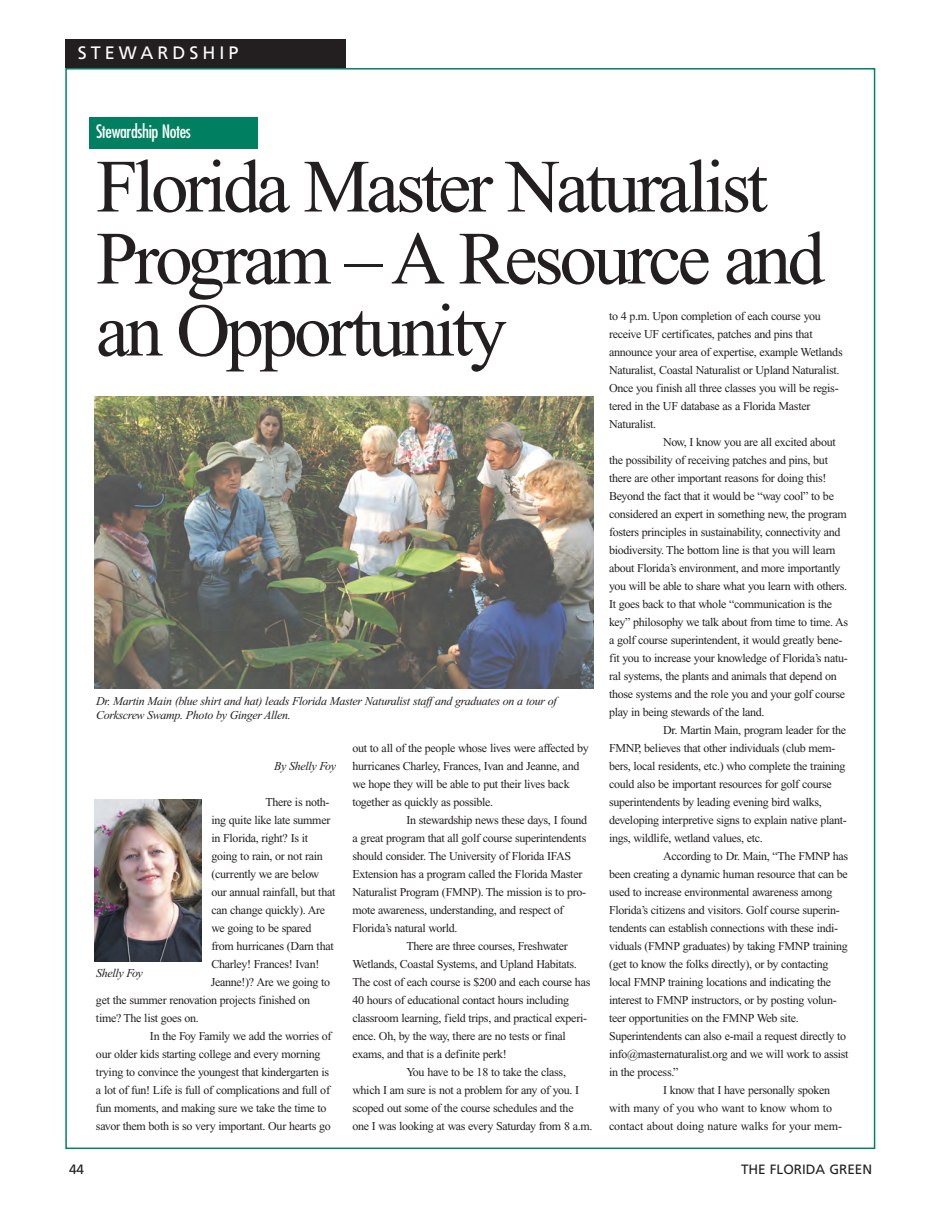
<style>
.page{position:relative;width:945px;height:1215px;background:#fff}
.page>*{position:absolute;margin:0;border:0;box-sizing:border-box;transform-origin:0 0}
.t1{font:75px/72px "Times New Roman";letter-spacing:-.05em;color:#231f20}
.t2{font:condensed 18px "Futura";letter-spacing:-.02em;color:#fff}
.t3{font:18px "Frutiger";letter-spacing:.22em;color:#fff}
.t4{font:13.5px "Frutiger";color:#231f20}
.t5{font:12px "Times New Roman";letter-spacing:-.025em;color:#231f20}
.t6{font:italic 12px/14.4px "Times New Roman";letter-spacing:-.025em;color:#231f20}
.t7{font:12px "Times New Roman";color:#231f20}
</style>
<div class="page">
<div style="left:89px;top:117px;width:169px;height:31px;background:#008061"></div>
<div style="left:65px;top:39px;width:281px;height:29px;background:#231f20"></div>
<img style="left:94px;top:396px;width:500px;height:292px">
<img style="left:94px;top:799px;width:107px;height:162px">
<h2 class="t3" style="left:78px;top:45px;width:162px">STEWARDSHIP</h2>
<h2 class="t2" style="left:96px;top:123px;width:96px">Stewardship Notes</h2>
<h1 class="t1" style="left:96px;top:157px;width:730px">Florida Master Naturalist<br>Program – A Resource and an Opportunity</h1>
<p class="t5" style="left:609px;top:311px;width:213px">to 4 p.m. Upon completion of each course you</p>
<p class="t5" style="left:609px;top:329px;width:205px">receive UF certificates, patches and pins that</p>
<p class="t5" style="left:609px;top:347px;width:235px">announce your area of expertise, example Wetlands</p>
<p class="t5" style="left:609px;top:365px;width:232px">Naturalist, Coastal Naturalist or Upland Naturalist.</p>
<p class="t5" style="left:609px;top:383px;width:231px">Once you finish all three classes you will be regis-</p>
<p class="t5" style="left:609px;top:401px;width:203px">tered in the UF database as a Florida Master</p>
<p class="t5" style="left:609px;top:419px;width:49px">Naturalist.</p>
<p class="t5" style="left:663px;top:437px;width:174px">Now, I know you are all excited about</p>
<p class="t5" style="left:609px;top:455px;width:221px">the possibility of receiving patches and pins, but</p>
<p class="t5" style="left:609px;top:473px;width:219px">there are other important reasons for doing this!</p>
<p class="t5" style="left:609px;top:491px;width:227px">Beyond the fact that it would be “way cool” to be</p>
<p class="t5" style="left:609px;top:509px;width:239px">considered an expert in something new, the program</p>
<p class="t5" style="left:609px;top:527px;width:233px">fosters principles in sustainability, connectivity and</p>
<p class="t5" style="left:609px;top:545px;width:228px">biodiversity. The bottom line is that you will learn</p>
<p class="t5" style="left:609px;top:563px;width:233px">about Florida’s environment, and more importantly</p>
<p class="t5" style="left:609px;top:581px;width:240px">you will be able to share what you learn with others.</p>
<p class="t5" style="left:609px;top:599px;width:225px">It goes back to that whole “communication is the</p>
<p class="t5" style="left:609px;top:617px;width:241px">key” philosophy we talk about from time to time. As</p>
<p class="t5" style="left:609px;top:635px;width:235px">a golf course superintendent, it would greatly bene-</p>
<p class="t5" style="left:609px;top:653px;width:240px">fit you to increase your knowledge of Florida’s natu-</p>
<p class="t5" style="left:609px;top:671px;width:229px">ral systems, the plants and animals that depend on</p>
<p class="t5" style="left:609px;top:689px;width:238px">those systems and the role you and your golf course</p>
<p class="t5" style="left:609px;top:707px;width:157px">play in being stewards of the land.</p>
<p class="t5" style="left:663px;top:725px;width:185px">Dr. Martin Main, program leader for the</p>
<p class="t5" style="left:609px;top:743px;width:228px">FMNP, believes that other individuals (club mem-</p>
<p class="t5" style="left:609px;top:761px;width:238px">bers, local residents, etc.) who complete the training</p>
<p class="t5" style="left:609px;top:779px;width:224px">could also be important resources for golf course</p>
<p class="t5" style="left:609px;top:797px;width:214px">superintendents by leading evening bird walks,</p>
<p class="t5" style="left:609px;top:815px;width:239px">developing interpretive signs to explain native plant-</p>
<p class="t5" style="left:609px;top:833px;width:155px">ings, wildlife, wetland values, etc.</p>
<p class="t5" style="left:663px;top:851px;width:187px">According to Dr. Main, “The FMNP has</p>
<p class="t5" style="left:609px;top:869px;width:240px">been creating a dynamic human resource that can be</p>
<p class="t5" style="left:609px;top:887px;width:225px">used to increase environmental awareness among</p>
<p class="t5" style="left:609px;top:905px;width:232px">Florida’s citizens and visitors. Golf course superin-</p>
<p class="t5" style="left:609px;top:923px;width:231px">tendents can establish connections with these indi-</p>
<p class="t5" style="left:609px;top:941px;width:240px">viduals (FMNP graduates) by taking FMNP training</p>
<p class="t5" style="left:609px;top:959px;width:221px">(get to know the folks directly), or by contacting</p>
<p class="t5" style="left:609px;top:977px;width:224px">local FMNP training locations and indicating the</p>
<p class="t5" style="left:609px;top:995px;width:229px">interest to FMNP instructors, or by posting volun-</p>
<p class="t5" style="left:609px;top:1013px;width:191px">teer opportunities on the FMNP Web site.</p>
<p class="t5" style="left:609px;top:1031px;width:239px">Superintendents can also e-mail a request directly to</p>
<p class="t5" style="left:609px;top:1049px;width:241px">info@masternaturalist.org and we will work to assist</p>
<p class="t5" style="left:609px;top:1067px;width:71px">in the process.”</p>
<p class="t5" style="left:663px;top:1085px;width:169px">I know that I have personally spoken</p>
<p class="t7" style="left:609px;top:1103px;width:225px">with many of you who want to know whom to</p>
<p class="t7" style="left:609px;top:1121px;width:235px">contact about doing nature walks for your mem-</p>
<p class="t6" style="left:96px;top:695px;width:462px">Dr. Martin Main (blue shirt and hat) leads Florida Master Naturalist staff and graduates on a tour of<br>Corkscrew Swamp. Photo by Ginger Allen.</p>
<p class="t5" style="left:352px;top:743px;width:238px">out to all of the people whose lives were affected by</p>
<p class="t5" style="left:352px;top:761px;width:228px">hurricanes Charley, Frances, Ivan and Jeanne, and</p>
<p class="t5" style="left:352px;top:779px;width:219px">we hope they will be able to put their lives back</p>
<p class="t5" style="left:352px;top:797px;width:142px">together as quickly as possible.</p>
<p class="t5" style="left:406px;top:815px;width:182px">In stewardship news these days, I found</p>
<p class="t5" style="left:352px;top:833px;width:235px">a great program that all golf course superintendents</p>
<p class="t5" style="left:352px;top:851px;width:220px">should consider. The University of Florida IFAS</p>
<p class="t5" style="left:352px;top:869px;width:231px">Extension has a program called the Florida Master</p>
<p class="t5" style="left:352px;top:887px;width:235px">Naturalist Program (FMNP). The mission is to pro-</p>
<p class="t5" style="left:352px;top:905px;width:213px">mote awareness, understanding, and respect of</p>
<p class="t5" style="left:352px;top:923px;width:107px">Florida’s natural world.</p>
<p class="t5" style="left:406px;top:941px;width:163px">There are three courses, Freshwater</p>
<p class="t5" style="left:352px;top:959px;width:226px">Wetlands, Coastal Systems, and Upland Habitats.</p>
<p class="t5" style="left:352px;top:977px;width:239px">The cost of each course is $200 and each course has</p>
<p class="t5" style="left:352px;top:995px;width:218px">40 hours of educational contact hours including</p>
<p class="t5" style="left:352px;top:1013px;width:236px">classroom learning, field trips, and practical experi-</p>
<p class="t5" style="left:352px;top:1031px;width:215px">ence. Oh, by the way, there are no tests or final</p>
<p class="t5" style="left:352px;top:1049px;width:156px">exams, and that is a definite perk!</p>
<p class="t5" style="left:406px;top:1067px;width:161px">You have to be 18 to take the class,</p>
<p class="t5" style="left:352px;top:1085px;width:228px">which I am sure is not a problem for any of you. I</p>
<p class="t5" style="left:352px;top:1103px;width:223px">scoped out some of the course schedules and the</p>
<p class="t5" style="left:352px;top:1121px;width:241px">one I was looking at was every Saturday from 8 a.m.</p>
<p class="t6" style="left:274px;top:759px;width:63px">By Shelly Foy</p>
<p class="t5" style="left:265px;top:797px;width:66px">There is noth-</p>
<p class="t5" style="left:211px;top:815px;width:120px">ing quite like late summer</p>
<p class="t5" style="left:211px;top:833px;width:98px">in Florida, right? Is it</p>
<p class="t5" style="left:211px;top:851px;width:113px">going to rain, or not rain</p>
<p class="t5" style="left:211px;top:869px;width:109px">(currently we are below</p>
<p class="t5" style="left:211px;top:887px;width:125px">our annual rainfall, but that</p>
<p class="t5" style="left:211px;top:905px;width:115px">can change quickly). Are</p>
<p class="t5" style="left:211px;top:923px;width:102px">we going to be spared</p>
<p class="t5" style="left:211px;top:941px;width:124px">from hurricanes (Darn that</p>
<p class="t5" style="left:211px;top:959px;width:109px">Charley! Frances! Ivan!</p>
<p class="t5" style="left:211px;top:977px;width:121px">Jeanne!)? Are we going to</p>
<p class="t5" style="left:96px;top:995px;width:216px">get the summer renovation projects finished on</p>
<p class="t5" style="left:96px;top:1013px;width:104px">time? The list goes on.</p>
<p class="t5" style="left:150px;top:1031px;width:183px">In the Foy Family we add the worries of</p>
<p class="t5" style="left:96px;top:1049px;width:226px">our older kids starting college and every morning</p>
<p class="t5" style="left:96px;top:1067px;width:235px">trying to convince the youngest that kindergarten is</p>
<p class="t5" style="left:96px;top:1085px;width:236px">a lot of fun! Life is full of complications and full of</p>
<p class="t5" style="left:96px;top:1103px;width:232px">fun moments, and making sure we take the time to</p>
<p class="t5" style="left:96px;top:1121px;width:236px">savor them both is so very important. Our hearts go</p>
<p class="t6" style="left:96px;top:967px;width:48px">Shelly Foy</p>
<p class="t4" style="left:69px;top:1164px;width:17px">44</p>
<p class="t4" style="left:741px;top:1164px;width:133px">THE FLORIDA GREEN</p>
</div>
